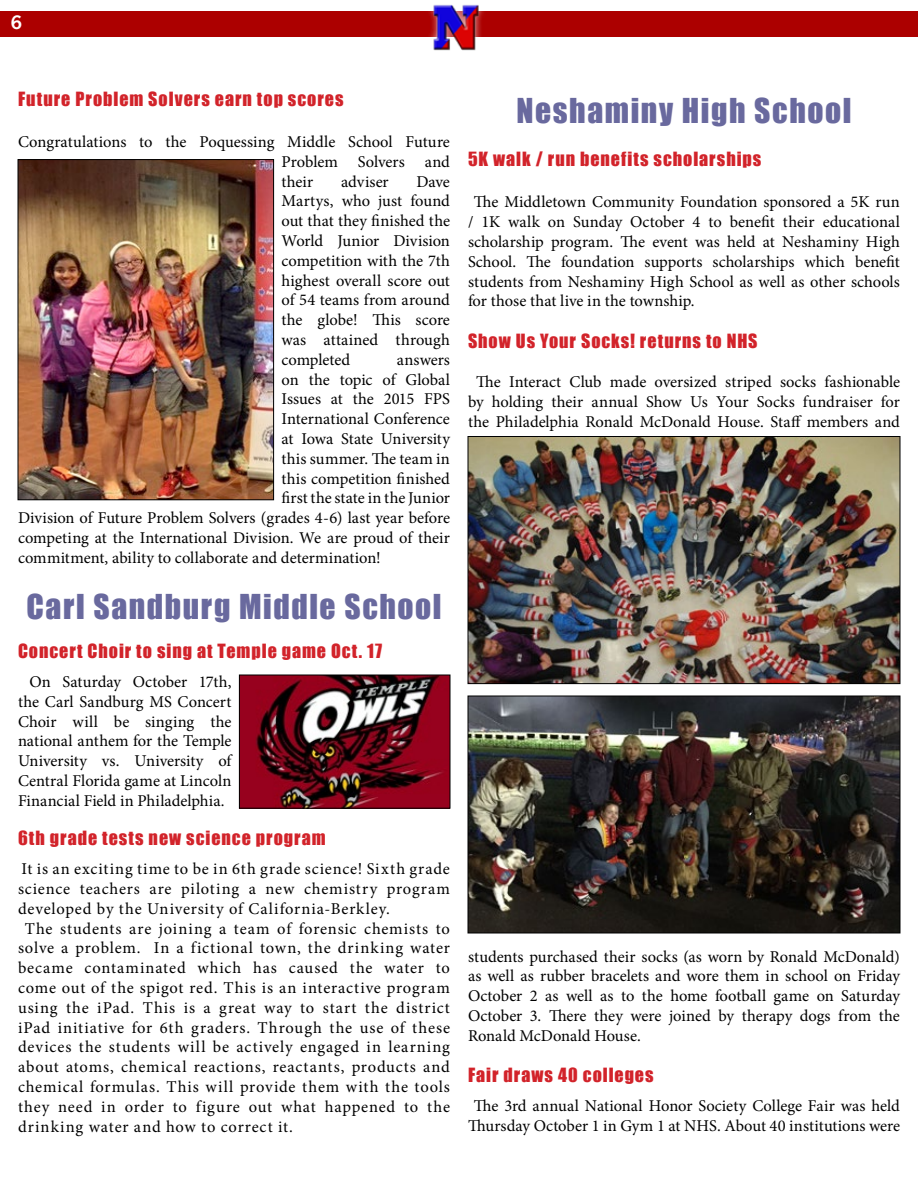
<style>
.page{position:relative;width:918px;height:1188px;background:#fff}
.page>*{position:absolute;margin:0;border:0;box-sizing:border-box;transform-origin:0 0}
.t1{font:31.5px "Impact";letter-spacing:.05em;color:#69699e}
.t2{font:18px "Impact";letter-spacing:.055em;color:#d2232a}
.t3{font:700 18px "News Gothic";color:#fff}
.t4{font:16.5px/19.8px "Minion Pro";letter-spacing:.02em;color:#000;text-align:justify}
.t5{font:16.5px/19.8px "Minion Pro";color:#000;text-align:center}
.t6{font:16.5px "Minion Pro";letter-spacing:.05em;color:#000}
.t7{font:16.5px "Minion Pro";letter-spacing:.055em;color:#000}
.t8{font:16.5px "Minion Pro";letter-spacing:-.005em;color:#000}
.t9{font:16.5px "Minion Pro";letter-spacing:.045em;color:#000}
.t10{font:16.5px "Minion Pro";letter-spacing:-.01em;color:#000}
</style>
<div class="page">
<div style="left:1px;top:11px;width:917px;height:26px;background:#ac0000"></div>
<div style="left:426px;top:0;width:60px;height:54px;background:#fff;opacity:.75"></div>
<img style="left:432px;top:3px;width:48px;height:48px">
<img style="left:20px;top:161px;width:252px;height:337px">
<div style="left:18px;top:159px;width:256px;height:341px;border:1px solid #000"></div>
<img style="left:241px;top:677px;width:207px;height:130px">
<div style="left:239px;top:675px;width:211px;height:134px;border:1px solid #000"></div>
<img style="left:470px;top:438px;width:428px;height:244px">
<div style="left:468px;top:436px;width:432px;height:248px;border:1px solid #000"></div>
<img style="left:470px;top:698px;width:428px;height:233px">
<div style="left:468px;top:696px;width:432px;height:237px;border:1px solid #000"></div>
<p class="t3" style="left:11px;top:12px;width:13px">6</p>
<p class="t2" style="left:18px;top:85px;width:327px">Future Problem Solvers earn top scores</p>
<p class="t4" style="left:281px;top:132px;width:170px;text-indent:-263px">Congratulations to the Poquessing Middle School Future Problem Solvers and their</p>
<p class="t5" style="left:341px;top:172px;width:49px">adviser</p>
<p class="t4" style="left:281px;top:172px;width:170px;text-indent:135px">Dave Martys, who just found out that they finished the World Junior Division competition with the 7th highest overall score out of 54 teams from around the globe! This score was attained through completed</p>
<p class="t5" style="left:397px;top:350px;width:55px">answers</p>
<p class="t10" style="left:281px;top:368px;width:170px">on the topic of Global</p>
<p class="t5" style="left:281px;top:389px;width:170px">Issues at the 2015 FPS</p>
<p class="t8" style="left:281px;top:408px;width:170px">International Conference</p>
<p class="t8" style="left:281px;top:428px;width:170px">at Iowa State University</p>
<p class="t4" style="left:281px;top:449px;width:170px">this summer. The team in</p>
<p class="t4" style="left:281px;top:469px;width:170px">this competition finished</p>
<p class="t5" style="left:281px;top:488px;width:170px">first the state in the Junior</p>
<p class="t5" style="left:18px;top:508px;width:434px">Division of Future Problem Solvers (grades 4-6) last year before</p>
<p class="t8" style="left:18px;top:527px;width:433px">competing at the International Division. We are proud of their</p>
<p class="t5" style="left:18px;top:548px;width:364px">commitment, ability to collaborate and determination!</p>
<h1 class="t1" style="left:27px;top:582px;width:416px">Carl Sandburg Middle School</h1>
<p class="t2" style="left:18px;top:637px;width:366px">Concert Choir to sing at Temple game Oct. 17</p>
<p class="t4" style="left:18px;top:672px;width:215px;text-indent:12px">On Saturday October 17th, the Carl Sandburg MS Concert Choir will be singing the national anthem for the Temple University vs. University of Central Florida game at Lincoln Financial Field in Philadelphia.</p>
<p class="t2" style="left:18px;top:824px;width:309px">6th grade tests new science program</p>
<p class="t7" style="left:21px;top:858px;width:430px">It is an exciting time to be in 6th grade science! Sixth grade</p>
<p class="t6" style="left:18px;top:878px;width:434px">science teachers are piloting a new chemistry program</p>
<p class="t6" style="left:18px;top:897px;width:373px">developed by the University of California-Berkley.</p>
<p class="t9" style="left:25px;top:917px;width:427px">The students are joining a team of forensic chemists to</p>
<p class="t6" style="left:18px;top:937px;width:433px">solve a problem. In a fictional town, the drinking water</p>
<p class="t7" style="left:18px;top:957px;width:434px">became contaminated which has caused the water to</p>
<p class="t6" style="left:18px;top:977px;width:433px">come out of the spigot red. This is an interactive program</p>
<p class="t7" style="left:18px;top:996px;width:433px">using the iPad. This is a great way to start the district</p>
<p class="t6" style="left:18px;top:1016px;width:434px">iPad initiative for 6th graders. Through the use of these</p>
<p class="t7" style="left:18px;top:1036px;width:433px">devices the students will be actively engaged in learning</p>
<p class="t6" style="left:18px;top:1056px;width:433px">about atoms, chemical reactions, reactants, products and</p>
<p class="t7" style="left:18px;top:1076px;width:433px">chemical formulas. This will provide them with the tools</p>
<p class="t9" style="left:18px;top:1095px;width:434px">they need in order to figure out what happened to the</p>
<p class="t7" style="left:18px;top:1115px;width:276px">drinking water and how to correct it.</p>
<h1 class="t1" style="left:517px;top:86px;width:336px">Neshaminy High School</h1>
<p class="t2" style="left:468px;top:145px;width:295px">5K walk / run benefits scholarships</p>
<p class="t4" style="left:468px;top:192px;width:434px;text-indent:6px">The Middletown Community Foundation sponsored a 5K run / 1K walk on Sunday October 4 to benefit their educational scholarship program. The event was held at Neshaminy High School. The foundation supports scholarships which benefit students from Neshaminy High School as well as other schools for those that live in the township.</p>
<p class="t2" style="left:468px;top:327px;width:291px">Show Us Your Socks! returns to NHS</p>
<p class="t5" style="left:468px;top:372px;width:434px">The Interact Club made oversized striped socks fashionable by holding their annual Show Us Your Socks fundraiser for the Philadelphia Ronald McDonald House. Staff members and</p>
<p class="t4" style="left:468px;top:947px;width:434px">students purchased their socks (as worn by Ronald McDonald) as well as rubber bracelets and wore them in school on Friday October 2 as well as to the home football game on Saturday October 3. There they were joined by therapy dogs from the Ronald McDonald House.</p>
<p class="t2" style="left:468px;top:1061px;width:187px">Fair draws 40 colleges</p>
<p class="t5" style="left:468px;top:1096px;width:434px">The 3rd annual National Honor Society College Fair was held<br>Thursday October 1 in Gym 1 at NHS. About 40 institutions were</p>
</div>
